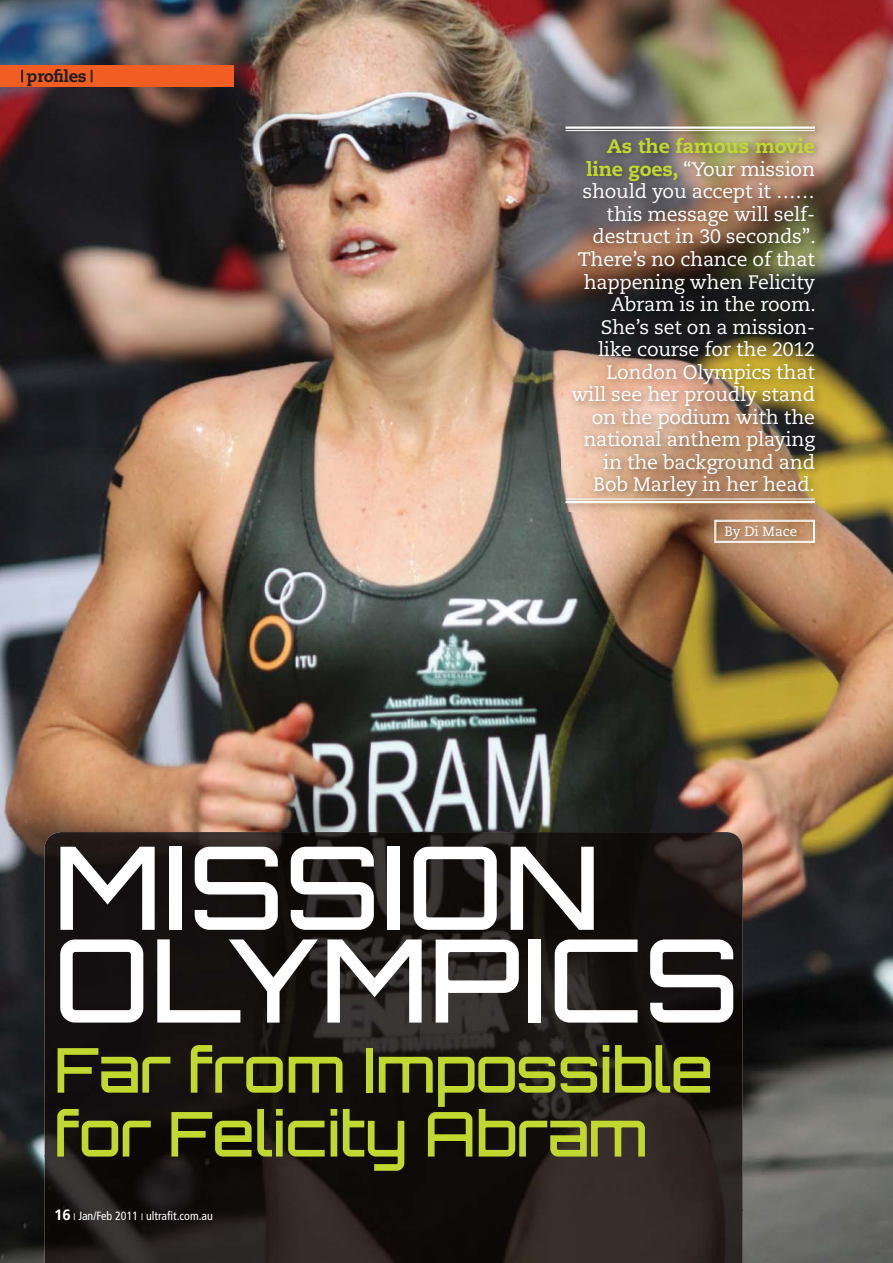
<style>
.page{position:relative;width:893px;height:1263px;background:#fff}
.page>*{position:absolute;margin:0;border:0;box-sizing:border-box;transform-origin:0 0}
.t1{font:500 115.35px/92.7px "Orbitron";letter-spacing:.01em;color:#fff}
.t2{font:500 61.8px/63.9px "Orbitron";letter-spacing:-.01em;color:#c1d830}
.t3{font:19.5px/22.5px "Caecilia";letter-spacing:-.01em;color:#fff;text-align:right}
.t4{font:800 16.5px "Caecilia";letter-spacing:-.02em;color:#231f20}
.t5{font:13.5px "Caecilia";color:#fff}
.t6{font:condensed 12px "Frutiger";color:#fff}
.s1{font-weight:800;color:#c1d830}
.s2{font-weight:700;font-stretch:normal;font-size:15px}
.s3{font-stretch:normal;font-size:9px}
</style>
<div class="page">
<img style="left:0;top:0;width:893px;height:1263px">
<img style="left:710px;top:516px;width:113px;height:34px">
<svg style="left:714px;top:519px;width:101px;height:24px;background:#c39d7f"></svg>
<div style="left:716px;top:521px;width:98px;height:20px;border:1px solid #fff"></div>
<img style="left:561px;top:122px;width:261px;height:389px">
<hr style="left:566px;top:126px;width:249px;height:3px;background:#fff">
<hr style="left:566px;top:130px;width:249px;height:1px;background:#fff">
<hr style="left:566px;top:499px;width:249px;height:1px;background:#fff">
<hr style="left:566px;top:501px;width:249px;height:2px;background:#fff">
<img style="left:45px;top:832px;width:698px;height:431px">
<div style="left:0;top:65px;width:233px;height:22px;background:#f15d22"></div>
<svg style="left:21px;top:70px;width:2px;height:12px"></svg>
<svg style="left:91px;top:70px;width:2px;height:12px"></svg>
<p class="t4" style="left:27px;top:70px;width:61px">profiles</p>
<p class="t3" style="left:571px;top:137px;width:246px"><span class="s1">As the famous movie line goes,</span> “Your mission should you accept it …… this message will self&shy;destruct in 30 seconds”.<br>There’s no chance of that happening when Felicity<br>Abram is in the room.<br>She’s set on a mission&shy;like course for the 2012<br>London Olympics that will see her proudly stand on the podium with the national anthem playing in the background and<br>Bob Marley in her head.</p>
<p class="t5" style="left:724px;top:526px;width:75px">By Di Mace</p>
<h1 class="t1" style="left:54px;top:855px;width:687px">MISSION<br>OLYMPICS</h1>
<h2 class="t2" style="left:54px;top:1045px;width:661px">Far from Impossible for Felicity Abram</h2>
<p class="t6" style="left:54px;top:1210px;width:160px"><span class="s2">16</span> <span class="s3">|</span> Jan/Feb 2011 <span class="s3">|</span> ultrafit.com.au</p>
</div>
